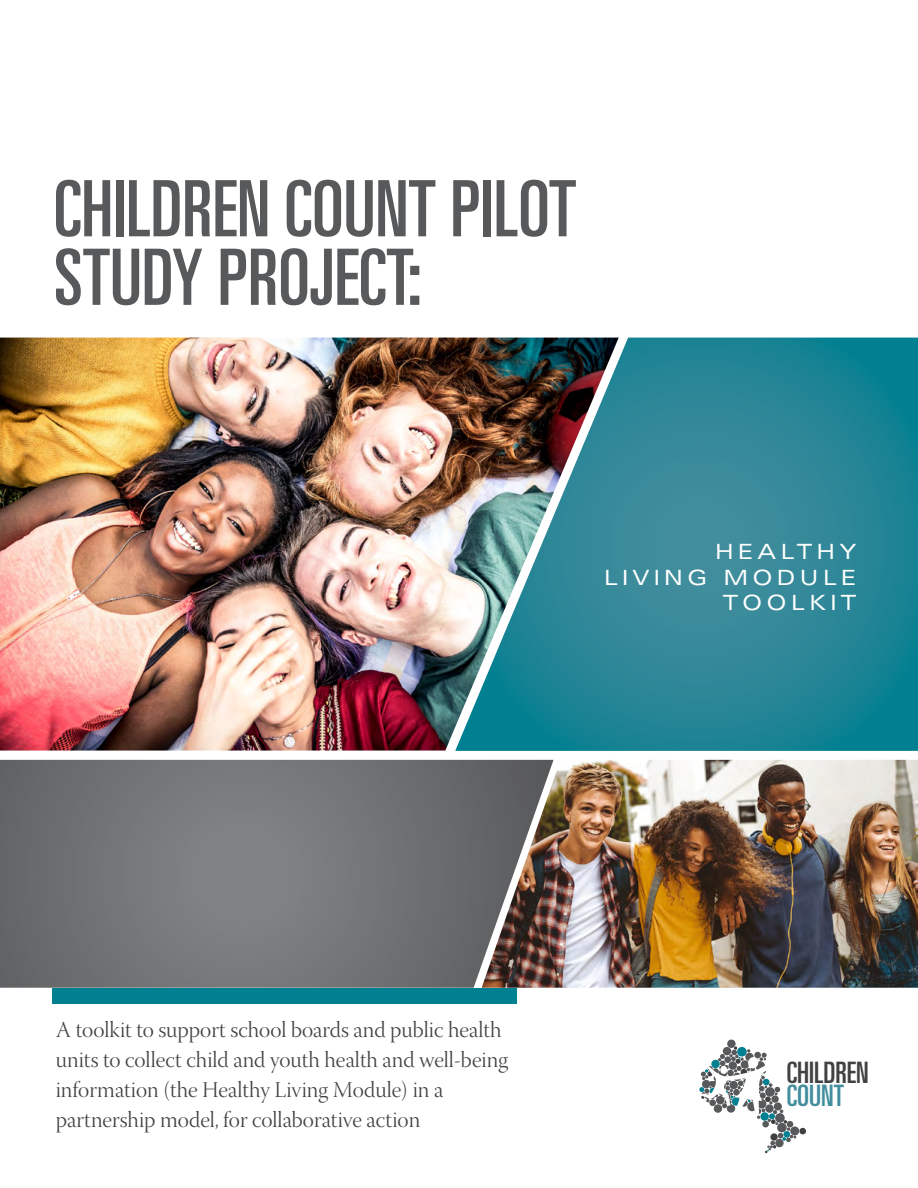
<style>
.page{position:relative;width:918px;height:1188px;background:#fff}
.page>*{position:absolute;margin:0;border:0;box-sizing:border-box;transform-origin:0 0}
.t1{font:ultra-condensed 77.85px/68.6px "Univers LT Std";color:#58595b}
.t2{font:ultra-condensed 29.55px "Univers LT Std";color:#414042}
.t3{font:ultra-condensed 29.55px "Univers LT Std";color:#438e9e}
.t4{font:22.5px/30px "Warnock Pro Light Disp";color:#414042}
.t5{font:expanded 21px/25.2px "Univers LT Std";letter-spacing:.2em;color:#fff;text-align:right}
</style>
<div class="page">
<img style="left:0;top:338px;width:455px;height:413px">
<div style="left:727px;top:1040px;width:9px;height:8px;background:#58595b;border-radius:50%"></div>
<svg style="left:699px;top:1046px;width:107px;height:107px"></svg>
<svg style="left:455px;top:338px;width:463px;height:413px;background:#34828e"></svg>
<img style="left:554px;top:760px;width:364px;height:228px">
<svg style="left:0;top:760px;width:554px;height:228px;background:#717173"></svg>
<div style="left:52px;top:988px;width:465px;height:16px;background:#008091"></div>
<h1 class="t1" style="left:54px;top:174px;width:524px">CHILDREN COUNT PILOT<br>STUDY PROJECT:</h1>
<p class="t5" style="left:604px;top:539px;width:254px">HEALTHY<br>LIVING MODULE<br>TOOLKIT</p>
<p class="t4" style="left:56px;top:1017px;width:454px">A toolkit to support school boards and public health units to collect child and youth health and well-being information (the Healthy Living Module) in a partnership model, for collaborative action</p>
<h2 class="t2" style="left:787px;top:1055px;width:84px">CHILDREN</h2>
<h2 class="t3" style="left:787px;top:1079px;width:59px">COUNT</h2>
</div>
